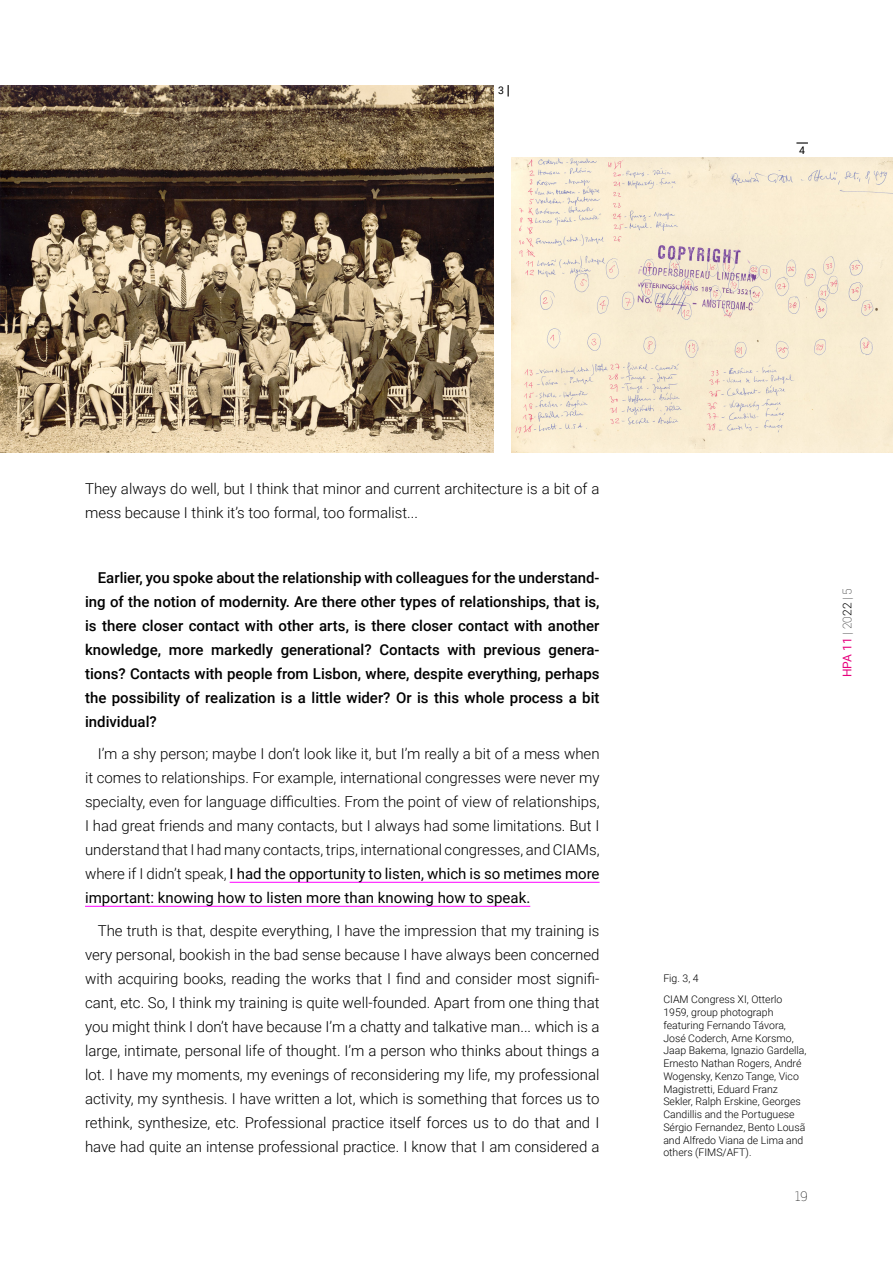
<style>
.page{position:relative;width:893px;height:1263px;background:#fff}
.page>*{position:absolute;margin:0;border:0;box-sizing:border-box;transform-origin:0 0}
.PARAGRAFO_BASE{font:300 15px/24px "Roboto";color:#000;text-align:justify}
.PARAGRAFO_BASE-2{font:500 15px/24px "Roboto";color:#000;text-align:justify}
.t1{font:13.5px "Roboto Slab";color:#000}
.t2{font:12px "Roboto";color:#e6007d}
.DIDASCALIA_IMMAGINI{font:300 10.5px/12.8px "Roboto";color:#000}
.t3{font:10.5px "Roboto";color:#000}
.s1{font-weight:400}
.s2{font-weight:100;color:#000}
.s3{font-weight:300;color:#000}
</style>
<div class="page">
<hr style="left:230px;top:882px;width:370px;height:1px;background:#f0f">
<hr style="left:85px;top:906px;width:445px;height:1px;background:#f0f">
<img style="left:0;top:85px;width:493px;height:367px">
<img style="left:511px;top:158px;width:382px;height:294px">
<svg style="left:508px;top:85px;width:1px;height:12px"></svg>
<svg style="left:796px;top:142px;width:12px;height:2px"></svg>
<p class="t3" style="left:498px;top:83px;width:7px">3</p>
<p class="t3" style="left:799px;top:143px;width:7px">4</p>
<p class="PARAGRAFO_BASE" style="left:85px;top:476px;width:516px">They always do well, but I think that minor and current architecture is a bit of a mess because I think it’s too formal, too formalist...</p>
<p class="PARAGRAFO_BASE-2" style="left:85px;top:565px;width:516px;text-indent:13px">Earlier, you spoke about the relationship with colleagues for the understand&shy;ing of the notion of modernity. Are there other types of relationships, that is, is there closer contact with other arts, is there closer contact with another knowledge, more markedly generational? Contacts with previous genera&shy;tions? Contacts with people from Lisbon, where, despite everything, perhaps the possibility of realization is a little wider? Or is this whole process a bit individual?</p>
<p class="PARAGRAFO_BASE" style="left:85px;top:741px;width:516px;text-indent:13px">I’m a shy person; maybe I don’t look like it, but I’m really a bit of a mess when it comes to relationships. For example, international congresses were never my specialty, even for language difficulties. From the point of view of relationships, I had great friends and many contacts, but I always had some limitations. But I understand that I had many contacts, trips, international congresses, and CIAMs, where if I didn’t speak, <span class="s1">I had the opportunity to listen, which is so metimes more important: knowing how to listen more than knowing how to speak.</span></p>
<p class="PARAGRAFO_BASE" style="left:85px;top:918px;width:516px;text-indent:13px">The truth is that, despite everything, I have the impression that my training is very personal, bookish in the bad sense because I have always been concerned with acquiring books, reading the works that I find and consider most signifi&shy;cant, etc. So, I think my training is quite well-founded. Apart from one thing that you might think I don’t have because I’m a chatty and talkative man... which is a large, intimate, personal life of thought. I’m a person who thinks about things a lot. I have my moments, my evenings of reconsidering my life, my professional activity, my synthesis. I have written a lot, which is something that forces us to rethink, synthesize, etc. Professional practice itself forces us to do that and I have had quite an intense professional practice. I know that I am considered a</p>
<p class="t2" style="left:839px;top:677px;width:91px;rotate:-90deg">HPA 11 <span class="s2">| 20</span><span class="s3">22</span> <span class="s2">| 5</span></p>
<p class="DIDASCALIA_IMMAGINI" style="left:663px;top:972px;width:37px">Fig. 3, 4</p>
<p class="DIDASCALIA_IMMAGINI" style="left:663px;top:993px;width:145px">CIAM Congress XI, Otterlo<br>1959, group photograph featuring Fernando Távora,<br>José Coderch, Arne Korsmo,<br>Jaap Bakema, Ignazio Gardella,<br>Ernesto Nathan Rogers, André<br>Wogensky, Kenzo Tange, Vico<br>Magistretti, Eduard Franz<br>Sekler, Ralph Erskine, Georges<br>Candillis and the Portuguese<br>Sérgio Fernandez, Bento Lousã and Alfredo Viana de Lima and others (FIMS/AFT).</p>
<p class="t1" style="left:795px;top:1186px;width:14px">19</p>
</div>
